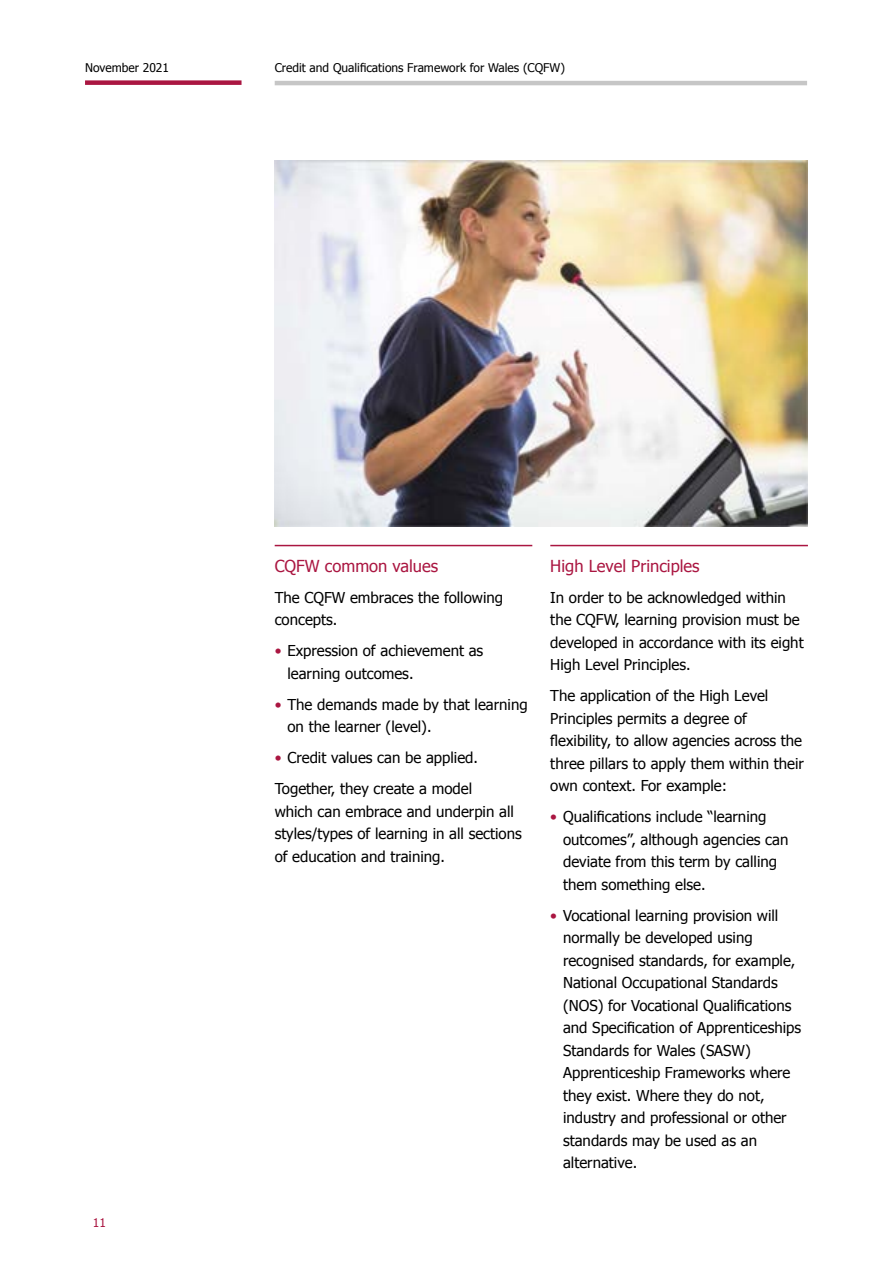
<style>
.page{position:relative;width:893px;height:1263px;background:#fff}
.page>*{position:absolute;margin:0;border:0;box-sizing:border-box;transform-origin:0 0}
.t1{font:16.5px "Tahoma";color:#aa1641}
.Bullets{font:15px/22.5px "Tahoma";color:#000}
.Body_Text{font:15px/22.5px "Tahoma";color:#000}
.t2{font:12px "Tahoma";color:#000}
.t3{font:12px "Tahoma";color:#aa1641}
.s1{color:#aa1641}
</style>
<div class="page">
<div style="left:85px;top:80px;width:157px;height:5px;background:#aa1641"></div>
<hr style="left:275px;top:81px;width:532px;height:4px;background:#c6c6c6">
<hr style="left:275px;top:545px;width:257px;height:1px;background:#aa1641">
<hr style="left:550px;top:545px;width:258px;height:1px;background:#aa1641">
<img style="left:275px;top:160px;width:533px;height:366px">
<p class="t2" style="left:85px;top:59px;width:85px">November 2021</p>
<p class="t2" style="left:275px;top:60px;width:292px">Credit and Qualifications Framework for Wales (CQFW)</p>
<p class="t3" style="left:93px;top:1215px;width:15px">11</p>
<h2 class="t1" style="left:275px;top:555px;width:165px">CQFW common values</h2>
<p class="Body_Text" style="left:275px;top:585px;width:230px">The CQFW embraces the following concepts.</p>
<p class="Bullets" style="left:287px;top:639px;width:197px;text-indent:-13px"><span class="s1">•</span> Expression of achievement as learning outcomes.</p>
<p class="Bullets" style="left:287px;top:692px;width:242px;text-indent:-13px"><span class="s1">•</span> The demands made by that learning on the learner (level).</p>
<p class="Bullets" style="left:275px;top:746px;width:205px"><span class="s1">•</span> Credit values can be applied.</p>
<p class="Body_Text" style="left:275px;top:777px;width:249px">Together, they create a model<br>which can embrace and underpin all styles/types of learning in all sections of education and training.</p>
<h2 class="t1" style="left:550px;top:555px;width:151px">High Level Principles</h2>
<p class="Body_Text" style="left:550px;top:585px;width:255px">In order to be acknowledged within the CQFW, learning provision must be developed in accordance with its eight High Level Principles.</p>
<p class="Body_Text" style="left:550px;top:684px;width:255px">The application of the High Level Principles permits a degree of flexibility, to allow agencies across the three pillars to apply them within their own context. For example:</p>
<p class="Bullets" style="left:563px;top:805px;width:227px;text-indent:-13px"><span class="s1">•</span> Qualifications include “learning outcomes”, although agencies can deviate from this term by calling them something else.</p>
<p class="Bullets" style="left:563px;top:903px;width:240px;text-indent:-13px"><span class="s1">•</span> Vocational learning provision will normally be developed using recognised standards, for example,<br>National Occupational Standards (NOS) for Vocational Qualifications and Specification of Apprenticeships<br>Standards for Wales (SASW)<br>Apprenticeship Frameworks where they exist. Where they do not, industry and professional or other standards may be used as an alternative.</p>
</div>
